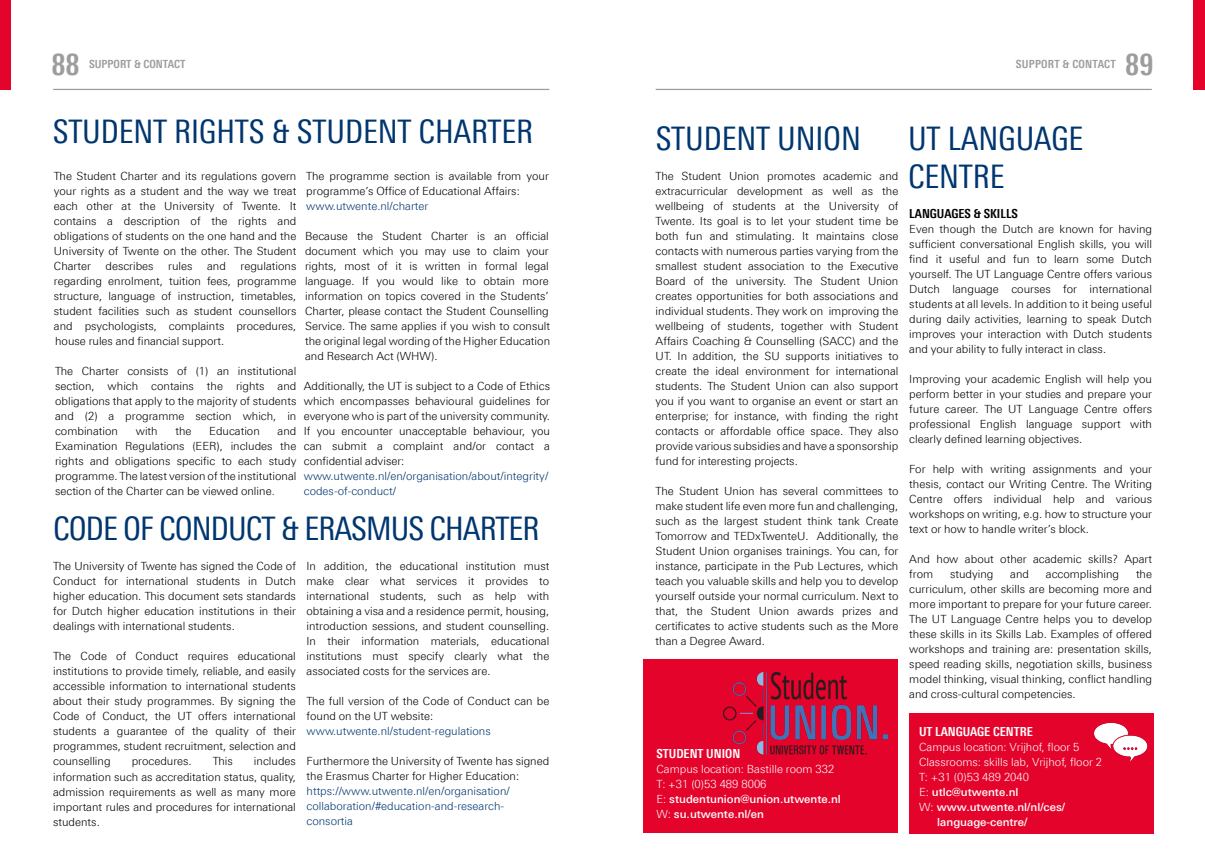
<style>
.page{position:relative;width:1205px;height:851px;background:#fff}
.page>*{position:absolute;margin:0;border:0;box-sizing:border-box;transform-origin:0 0}
.t1{font:32.5px/37.5px "Linotype Univers 420 Cn";letter-spacing:-.005em;color:#00366f}
.t2{font:32.5px "Linotype Univers 420 Cn";letter-spacing:-.03em;color:#00366f}
.t3{font:700 30px "Linotype Univers 620 Cn";color:#9d9d9c}
.t4{font:700 12.5px "Linotype Univers 620 Cn";color:#fff}
.t5{font:700 12.5px "Linotype Univers 620 Cn";color:#000}
.t6{font:300 11.25px/15px "Linotype Univers 330";color:#000;text-align:justify}
.t7{font:300 11.25px/15px "Linotype Univers 330";color:#00366f}
.t8{font:300 11.25px/15px "Linotype Univers 330";color:#fff}
.t9{font:500 11.25px/15px "Linotype Univers 530";color:#fff}
.t10{font:700 11.25px "Linotype Univers 620 Cn";color:#9d9d9c}
.t11{font:700 11.25px "Linotype Univers 620 Cn";letter-spacing:.02em;color:#9d9d9c}
.s1{color:#00366f}
.s2{font-family:"Linotype Univers 330";font-weight:300}
</style>
<div class="page">
<hr style="left:656px;top:89px;width:496px;height:1px;background:#9d9d9c">
<div style="left:0;top:0;width:11px;height:90px;background:#e4032b"></div>
<div style="left:1192px;top:0;width:13px;height:90px;background:#e4032b"></div>
<hr style="left:53px;top:89px;width:496px;height:1px;background:#9d9d9c">
<div style="left:909px;top:712px;width:245px;height:120px;background:#e4032b"></div>
<img style="left:1093px;top:722px;width:55px;height:38px">
<div style="left:643px;top:659px;width:255px;height:174px;background:#e4032b"></div>
<img style="left:723px;top:672px;width:166px;height:82px">
<h2 class="t3" style="left:51px;top:47px;width:30px">88</h2>
<h2 class="t3" style="left:1125px;top:47px;width:30px">89</h2>
<p class="t10" style="left:89px;top:57px;width:98px">SUPPORT &amp; CONTACT</p>
<p class="t11" style="left:1016px;top:57px;width:102px">SUPPORT &amp; CONTACT</p>
<h1 class="t1" style="left:53px;top:112px;width:482px">STUDENT RIGHTS &amp; STUDENT CHARTER</h1>
<p class="t6" style="left:54px;top:168px;width:244px">The Student Charter and its regulations govern your rights as a student and the way we treat each other at the University of Twente. It contains a description of the rights and obligations of students on the one hand and the University of Twente on the other. The Student Charter</p>
<p class="t6" style="left:306px;top:168px;width:244px">The programme section is available from your programme’s Office of Educational Affairs:</p>
<p class="t7" style="left:306px;top:198px;width:124px">www.utwente.nl/charter</p>
<p class="t6" style="left:305px;top:228px;width:247px">Because the Student Charter is an official document which you may use to claim your rights, most of it is written in formal legal language. If you would like to obtain more information on topics covered in the Students’ Charter, please contact the Student Counselling Service. The same applies if you wish to consult the original legal wording of the Higher Education and Research Act (WHW).</p>
<p class="t6" style="left:304px;top:378px;width:248px">Additionally, the UT is subject to a Code of Ethics which encompasses behavioural guidelines for everyone who is part of the university community.<br>If you encounter unacceptable behaviour, you can submit a complaint and/or contact a confidential adviser:</p>
<p class="t7" style="left:304px;top:468px;width:246px">www.utwente.nl/en/organisation/about/integrity/ codes-of-conduct/</p>
<h1 class="t2" style="left:53px;top:510px;width:488px">CODE OF CONDUCT &amp; ERASMUS CHARTER</h1>
<p class="t6" style="left:53px;top:558px;width:244px">The University of Twente has signed the Code of Conduct for international students in Dutch higher education. This document sets standards for Dutch higher education institutions in their dealings with international students.</p>
<p class="t6" style="left:53px;top:648px;width:244px">The Code of Conduct requires educational institutions to provide timely, reliable, and easily accessible information to international students about their study programmes. By signing the Code of Conduct, the UT offers international students a guarantee of the quality of their programmes, student recruitment, selection and counselling</p>
<p class="t6" style="left:54px;top:258px;width:244px;text-indent:187px">regulations regarding enrolment, tuition fees, programme structure, language of instruction, timetables, student facilities such as student counsellors and psychologists, complaints procedures, house rules and financial support.</p>
<p class="t6" style="left:55px;top:363px;width:243px">The Charter consists of (1) an institutional section, which contains the rights and obligations that apply to the majority of students and (2) a programme section which, in combination</p>
<p class="t6" style="left:106px;top:258px;width:50px">describes</p>
<p class="t6" style="left:168px;top:258px;width:26px">rules</p>
<p class="t6" style="left:207px;top:258px;width:20px">and</p>
<p class="t6" style="left:55px;top:423px;width:243px;text-indent:222px">and Examination Regulations (EER), includes the rights and obligations specific to each study programme. The latest version of the institutional section of the Charter can be viewed online<span class="s1">.</span></p>
<p class="t6" style="left:136px;top:423px;width:23px">with</p>
<p class="t6" style="left:175px;top:423px;width:18px">the</p>
<p class="t6" style="left:209px;top:423px;width:52px">Education</p>
<p class="t6" style="left:306px;top:558px;width:244px">In addition, the educational institution must make clear what services it provides to international students, such as help with obtaining a visa and a residence permit, housing, introduction sessions, and student counselling.<br>In their information materials, educational institutions must specify clearly what the associated costs for the services are.</p>
<p class="t6" style="left:306px;top:693px;width:244px">The full version of the Code of Conduct can be found on the UT website:</p>
<p class="t7" style="left:306px;top:723px;width:186px">www.utwente.nl/student-regulations</p>
<p class="t6" style="left:306px;top:753px;width:244px">Furthermore the University of Twente has signed the Erasmus Charter for Higher Education:</p>
<p class="t7" style="left:306px;top:783px;width:205px">https://www.utwente.nl/en/organisation/ collaboration/#education-and-research&shy;consortia</p>
<p class="t6" style="left:53px;top:753px;width:244px;text-indent:201px">includes information such as accreditation status, quality, admission requirements as well as many more important rules and procedures for international students.</p>
<p class="t6" style="left:132px;top:753px;width:62px">procedures.</p>
<p class="t6" style="left:213px;top:753px;width:22px">This</p>
<h1 class="t1" style="left:656px;top:120px;width:207px">STUDENT UNION</h1>
<p class="t6" style="left:656px;top:168px;width:244px">The Student Union promotes academic and extracurricular development as well as the wellbeing of students at the University of Twente. Its goal is to let your student time be both fun and stimulating. It maintains close contacts with numerous parties varying from the smallest student association to the Executive Board of the university. The Student Union creates opportunities for both associations and individual students. They work on improving the wellbeing of students, together with Student Affairs Coaching &amp; Counselling (SACC) and the UT. In addition, the SU supports initiatives to create the ideal environment for international students. The Student Union can also support you if you want to organise an event or start an enterprise; for instance, with finding the right contacts or affordable office space. They also provide various subsidies and have a sponsorship fund for interesting projects.</p>
<p class="t6" style="left:656px;top:483px;width:244px">The Student Union has several committees to make student life even more fun and challenging, such as the largest student think tank Create Tomorrow and TEDxTwenteU. Additionally, the Student Union organises trainings. You can, for instance, participate in the Pub Lectures, which teach you valuable skills and help you to develop yourself outside your normal curriculum. Next to that, the Student Union awards prizes and certificates to active students such as the More than a Degree Award.</p>
<p class="t4" style="left:656px;top:746px;width:85px">STUDENT UNION</p>
<p class="t8" style="left:656px;top:761px;width:179px">Campus location: Bastille room 332<br>T: +31 (0)53 489 8006</p>
<p class="t9" style="left:656px;top:791px;width:186px"><span class="s2">E:</span> studentunion@union.utwente.nl<br><span class="s2">W:</span> su.utwente.nl/en</p>
<h1 class="t1" style="left:908px;top:120px;width:177px">UT LANGUAGE<br>CENTRE</h1>
<p class="t5" style="left:909px;top:206px;width:110px">LANGUAGES &amp; SKILLS</p>
<p class="t6" style="left:909px;top:221px;width:244px">Even though the Dutch are known for having sufficient conversational English skills, you will find it useful and fun to learn some Dutch yourself. The UT Language Centre offers various Dutch language courses for international students at all levels. In addition to it being useful during daily activities, learning to speak Dutch improves your interaction with Dutch students and your ability to fully interact in class.</p>
<p class="t6" style="left:909px;top:371px;width:244px">Improving your academic English will help you perform better in your studies and prepare your future career. The UT Language Centre offers professional English language support with clearly defined learning objectives.</p>
<p class="t6" style="left:909px;top:461px;width:244px">For help with writing assignments and your thesis, contact our Writing Centre. The Writing Centre offers individual help and various workshops on writing, e.g. how to structure your text or how to handle writer’s block.</p>
<p class="t6" style="left:909px;top:551px;width:244px">And how about other academic skills? Apart from</p>
<p class="t6" style="left:909px;top:566px;width:244px;text-indent:227px">the curriculum, other skills are becoming more and more important to prepare for your future career.<br>The UT Language Centre helps you to develop these skills in its Skills Lab. Examples of offered workshops and training are: presentation skills, speed reading skills, negotiation skills, business model thinking, visual thinking, conflict handling and cross-cultural competencies.</p>
<p class="t4" style="left:919px;top:723px;width:115px">UT LANGUAGE CENTRE</p>
<p class="t8" style="left:919px;top:738px;width:185px">Campus location: Vrijhof, floor 5<br>Classrooms: skills lab, Vrijhof, floor 2<br>T: +31 (0)53 489 2040</p>
<p class="t9" style="left:919px;top:783px;width:101px"><span class="s2">E:</span> utlc@utwente.nl</p>
<p class="t9" style="left:919px;top:798px;width:148px"><span class="s2">W:</span> www.utwente.nl/nl/ces/</p>
<p class="t9" style="left:937px;top:813px;width:91px">language-centre/</p>
<p class="t6" style="left:950px;top:566px;width:45px">studying</p>
<p class="t6" style="left:1010px;top:566px;width:20px">and</p>
<p class="t6" style="left:1046px;top:566px;width:75px">accomplishing</p>
</div>
